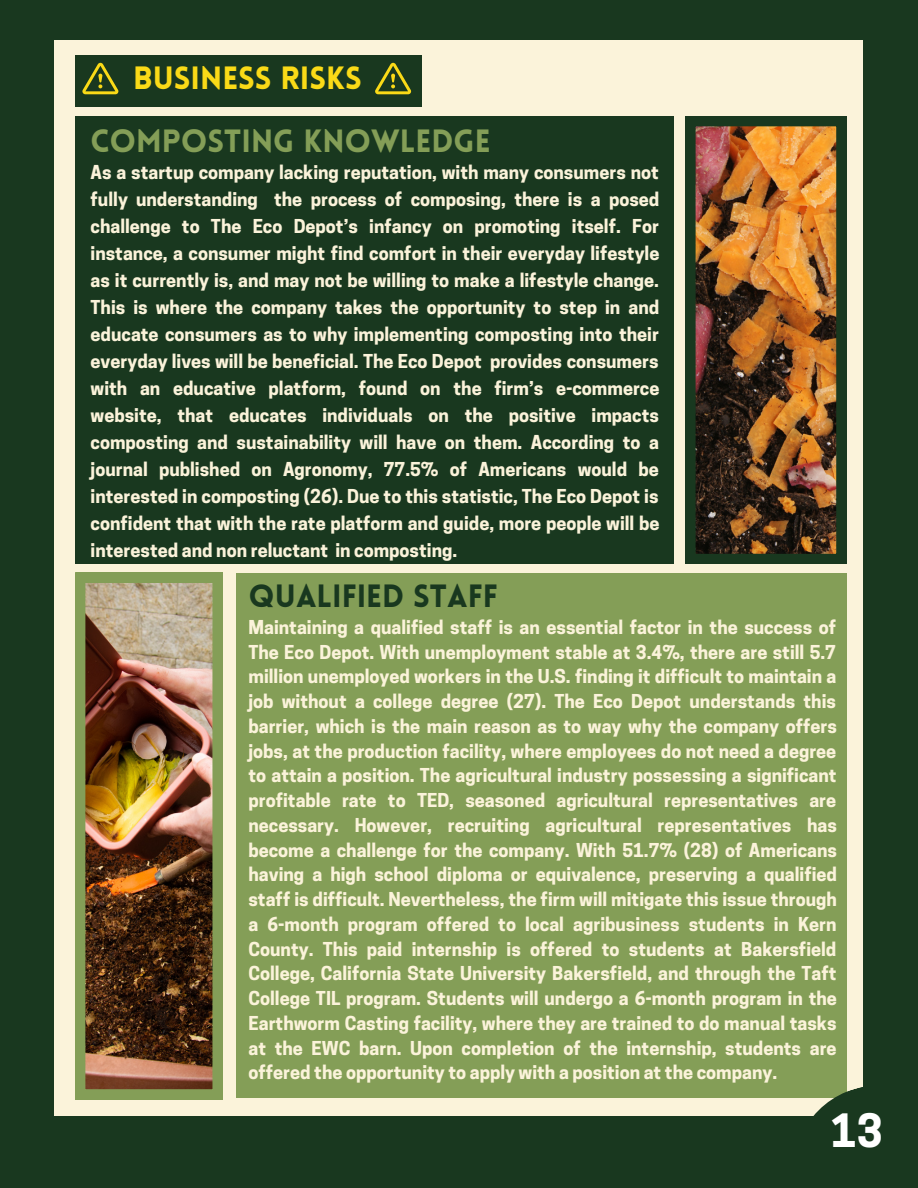
<style>
.page{position:relative;width:918px;height:1188px;background:#19381f}
.page>*{position:absolute;margin:0;border:0;box-sizing:border-box;transform-origin:0 0}
.t1{font:700 43.05px "Cooper Hewitt";color:#fff}
.t2{font:900 31.5px "Lovelo";color:#849e57}
.t3{font:900 31.5px "Lovelo";color:#19381f}
.t4{font:900 31.5px "Lovelo";color:#fada17}
.t5{font:700 18px/24.8px "Cooper Hewitt";color:#fbf3da;text-align:justify}
</style>
<div class="page">
<div style="left:54px;top:40px;width:809px;height:1076px;background:#fbf3da"></div>
<div style="left:75px;top:55px;width:347px;height:52px;background:#19381f"></div>
<div style="left:75px;top:116px;width:598px;height:447px;background:#19381f"></div>
<svg style="left:375px;top:63px;width:36px;height:31px"></svg>
<svg style="left:82px;top:63px;width:36px;height:31px"></svg>
<div style="left:237px;top:573px;width:610px;height:525px;background:#849e57"></div>
<svg style="left:813px;top:1087px;width:50px;height:29px"></svg>
<img style="left:685px;top:116px;width:161px;height:448px">
<img style="left:75px;top:573px;width:148px;height:526px">
<h2 class="t4" style="left:133px;top:65px;width:230px">BUSINESS RISKS</h2>
<h2 class="t2" style="left:91px;top:129px;width:402px">COMPOSTING KNOWLEDGE</h2>
<p class="t5" style="left:91px;top:161px;width:570px;line-height:27px">As a startup company lacking reputation, with many consumers not fully understanding the process of composing, there is a posed challenge to The Eco Depot’s infancy on promoting itself. For instance, a consumer might find comfort in their everyday lifestyle as it currently is, and may not be willing to make a lifestyle change.<br>This is where the company takes the opportunity to step in and educate consumers as to why implementing composting into their everyday lives will be beneficial. The Eco Depot provides consumers with an educative platform, found on the firm’s e-commerce website, that educates individuals on the positive impacts composting and sustainability will have on them. According to a journal published on Agronomy, 77.5% of Americans would be interested in composting (26). Due to this statistic, The Eco Depot is confident that with the rate platform and guide, more people will be interested and non reluctant in composting.</p>
<h2 class="t3" style="left:248px;top:584px;width:251px">QUALIFIED STAFF</h2>
<p class="t5" style="left:248px;top:617px;width:590px">Maintaining a qualified staff is an essential factor in the success of The Eco Depot. With unemployment stable at 3.4%, there are still 5.7 million unemployed workers in the U.S. finding it difficult to maintain a job without a college degree (27). The Eco Depot understands this barrier, which is the main reason as to way why the company offers jobs, at the production facility, where employees do not need a degree to attain a position. The agricultural industry possessing a significant profitable rate to TED, seasoned agricultural representatives are necessary. However, recruiting agricultural representatives has become a challenge for the company. With 51.7% (28) of Americans having a high school diploma or equivalence, preserving a qualified staff is difficult. Nevertheless, the firm will mitigate this issue through a 6-month program offered to local agribusiness students in Kern County. This paid internship is offered to students at Bakersfield College, California State University Bakersfield, and through the Taft College TIL program. Students will undergo a 6-month program in the Earthworm Casting facility, where they are trained to do manual tasks at the EWC barn. Upon completion of the internship, students are offered the opportunity to apply with a position at the company.</p>
<h1 class="t1" style="left:831px;top:1115px;width:53px">13</h1>
</div>
